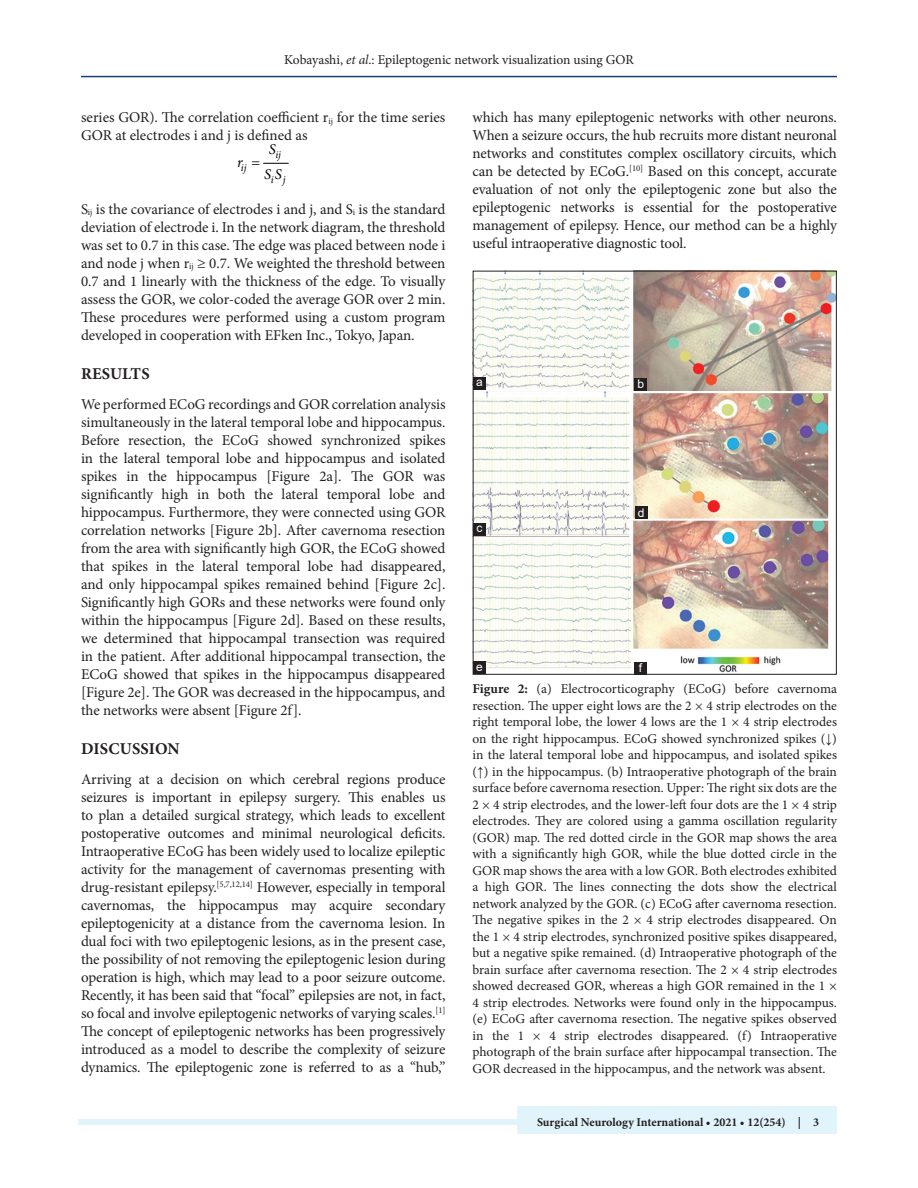
<style>
.page{position:relative;width:918px;height:1188px;background:#fff}
.page>*{position:absolute;margin:0;border:0;box-sizing:border-box;transform-origin:0 0}
.t1{font:700 16.5px "Minion Pro";letter-spacing:.01em;color:#231f20}
.TX{font:15px/18px "Minion Pro";letter-spacing:-.01em;color:#231f20;text-align:justify}
.t2{font:italic 15px/24.6px "Minion Pro";color:#000;text-align:center}
.FGC{font:13.5px/16.5px "Minion Pro";color:#231f20;text-align:justify}
.t3{font:700 12px "Minion Pro";color:#231f20}
.LABEL{font:12px "Arial";color:#fff}
.t4{font:italic 10.5px "Minion Pro";color:#000}
.s1{font-style:italic}
.s2{font-weight:700}
.s3{font-family:"Times New Roman"}
</style>
<div class="page">
<hr style="left:81px;top:76px;width:756px;height:1px;background:#164077">
<div style="left:78px;top:1119px;width:756px;height:6px;background:#e1f4fc"></div>
<div style="left:518px;top:1106px;width:319px;height:28px;background:#e1f4fc"></div>
<svg style="left:263px;top:163px;width:26px;height:1px"></svg>
<img style="left:475px;top:273px;width:360px;height:399px">
<div style="left:635px;top:506px;width:12px;height:13px;background:#231f20"></div>
<div style="left:473px;top:523px;width:13px;height:12px;background:#231f20"></div>
<div style="left:634px;top:378px;width:13px;height:12px;background:#231f20"></div>
<div style="left:473px;top:377px;width:13px;height:12px;background:#231f20"></div>
<div style="left:634px;top:662px;width:13px;height:12px;background:#231f20"></div>
<div style="left:473px;top:662px;width:13px;height:12px;background:#231f20"></div>
<p class="FGC" style="left:284px;top:51px;width:351px">Kobayashi, <span class="s1">et al</span>.: Epileptogenic network visualization using GOR</p>
<p class="TX" style="left:81px;top:109px;width:366px">series GOR). The correlation coefficient r<sub>ij</sub> for the time series<br>GOR at electrodes i and j is defined as</p>
<p class="t2" style="left:237px;top:150px;width:24px">r =</p>
<p class="t2" style="left:264px;top:137px;width:19px">S<br>SS</p>
<p class="t4" style="left:275px;top:148px;width:7px">ij</p>
<p class="t4" style="left:271px;top:173px;width:16px">i j</p>
<p class="TX" style="left:81px;top:200px;width:366px">S<sub>ij</sub> is the covariance of electrodes i and j, and S<sub>i</sub> is the standard deviation of electrode i. In the network diagram, the threshold was set to 0.7 in this case. The edge was placed between node i and node j when r<sub>ij</sub> ≥ 0.7. We weighted the threshold between 0.7 and 1 linearly with the thickness of the edge. To visually assess the GOR, we color-coded the average GOR over 2 min.<br>These procedures were performed using a custom program developed in cooperation with EFken Inc., Tokyo, Japan.</p>
<h1 class="t1" style="left:81px;top:362px;width:70px">RESULTS</h1>
<p class="TX" style="left:81px;top:395px;width:366px">We performed ECoG recordings and GOR correlation analysis simultaneously in the lateral temporal lobe and hippocampus.<br>Before resection, the ECoG showed synchronized spikes in the lateral temporal lobe and hippocampus and isolated spikes in the hippocampus [Figure 2a]. The GOR was significantly high in both the lateral temporal lobe and hippocampus. Furthermore, they were connected using GOR correlation networks [Figure 2b]. After cavernoma resection from the area with significantly high GOR, the ECoG showed that spikes in the lateral temporal lobe had disappeared, and only hippocampal spikes remained behind [Figure 2c].<br>Significantly high GORs and these networks were found only within the hippocampus [Figure 2d]. Based on these results, we determined that hippocampal transection was required in the patient. After additional hippocampal transection, the ECoG showed that spikes in the hippocampus disappeared [Figure 2e]. The GOR was decreased in the hippocampus, and the networks were absent [Figure 2f].</p>
<h1 class="t1" style="left:81px;top:737px;width:100px">DISCUSSION</h1>
<p class="TX" style="left:81px;top:770px;width:366px">Arriving at a decision on which cerebral regions produce seizures is important in epilepsy surgery. This enables us to plan a detailed surgical strategy, which leads to excellent postoperative outcomes and minimal neurological deficits.<br>Intraoperative ECoG has been widely used to localize epileptic activity for the management of cavernomas presenting with drug-resistant epilepsy.<sup>[5,7,12,14]</sup> However, especially in temporal cavernomas, the hippocampus may acquire secondary epileptogenicity at a distance from the cavernoma lesion. In dual foci with two epileptogenic lesions, as in the present case, the possibility of not removing the epileptogenic lesion during operation is high, which may lead to a poor seizure outcome.<br>Recently, it has been said that “focal” epilepsies are not, in fact, so focal and involve epileptogenic networks of varying scales.<sup>[1] </sup>The concept of epileptogenic networks has been progressively introduced as a model to describe the complexity of seizure dynamics. The epileptogenic zone is referred to as a “hub,”</p>
<p class="t4" style="left:241px;top:161px;width:7px">ij</p>
<p class="TX" style="left:472px;top:109px;width:366px">which has many epileptogenic networks with other neurons.<br>When a seizure occurs, the hub recruits more distant neuronal networks and constitutes complex oscillatory circuits, which can be detected by ECoG.<sup>[10]</sup> Based on this concept, accurate evaluation of not only the epileptogenic zone but also the epileptogenic networks is essential for the postoperative management of epilepsy. Hence, our method can be a highly useful intraoperative diagnostic tool.</p>
<p class="LABEL" style="left:476px;top:374px;width:8px">a</p>
<p class="LABEL" style="left:638px;top:376px;width:8px">b</p>
<p class="LABEL" style="left:477px;top:520px;width:7px">c</p>
<p class="LABEL" style="left:638px;top:504px;width:8px">d</p>
<p class="LABEL" style="left:476px;top:659px;width:8px">e</p>
<p class="LABEL" style="left:639px;top:660px;width:5px">f</p>
<p class="FGC" style="left:473px;top:681px;width:366px"><span class="s2">Figure 2:</span> (a) Electrocorticography (ECoG) before cavernoma resection. The upper eight lows are the 2 × 4 strip electrodes on the right temporal lobe, the lower 4 lows are the 1 × 4 strip electrodes on the right hippocampus. ECoG showed synchronized spikes (<span class="s3">↓</span>) in the lateral temporal lobe and hippocampus, and isolated spikes (<span class="s3">↑</span>) in the hippocampus. (b) Intraoperative photograph of the brain surface before cavernoma resection. Upper: The right six dots are the 2 × 4 strip electrodes, and the lower-left four dots are the 1 × 4 strip electrodes. They are colored using a gamma oscillation regularity (GOR) map. The red dotted circle in the GOR map shows the area with a significantly high GOR, while the blue dotted circle in the GOR map shows the area with a low GOR. Both electrodes exhibited a high GOR. The lines connecting the dots show the electrical network analyzed by the GOR. (c) ECoG after cavernoma resection.<br>The negative spikes in the 2 × 4 strip electrodes disappeared. On the 1 × 4 strip electrodes, synchronized positive spikes disappeared, but a negative spike remained. (d) Intraoperative photograph of the brain surface after cavernoma resection. The 2 × 4 strip electrodes showed decreased GOR, whereas a high GOR remained in the 1 × 4 strip electrodes. Networks were found only in the hippocampus. (e) ECoG after cavernoma resection. The negative spikes observed in the 1 × 4 strip electrodes disappeared. (f) Intraoperative photograph of the brain surface after hippocampal transection. The GOR decreased in the hippocampus, and the network was absent.</p>
<p class="t3" style="left:537px;top:1113px;width:284px">Surgical Neurology International • 2021 • 12(254) | 3</p>
</div>
